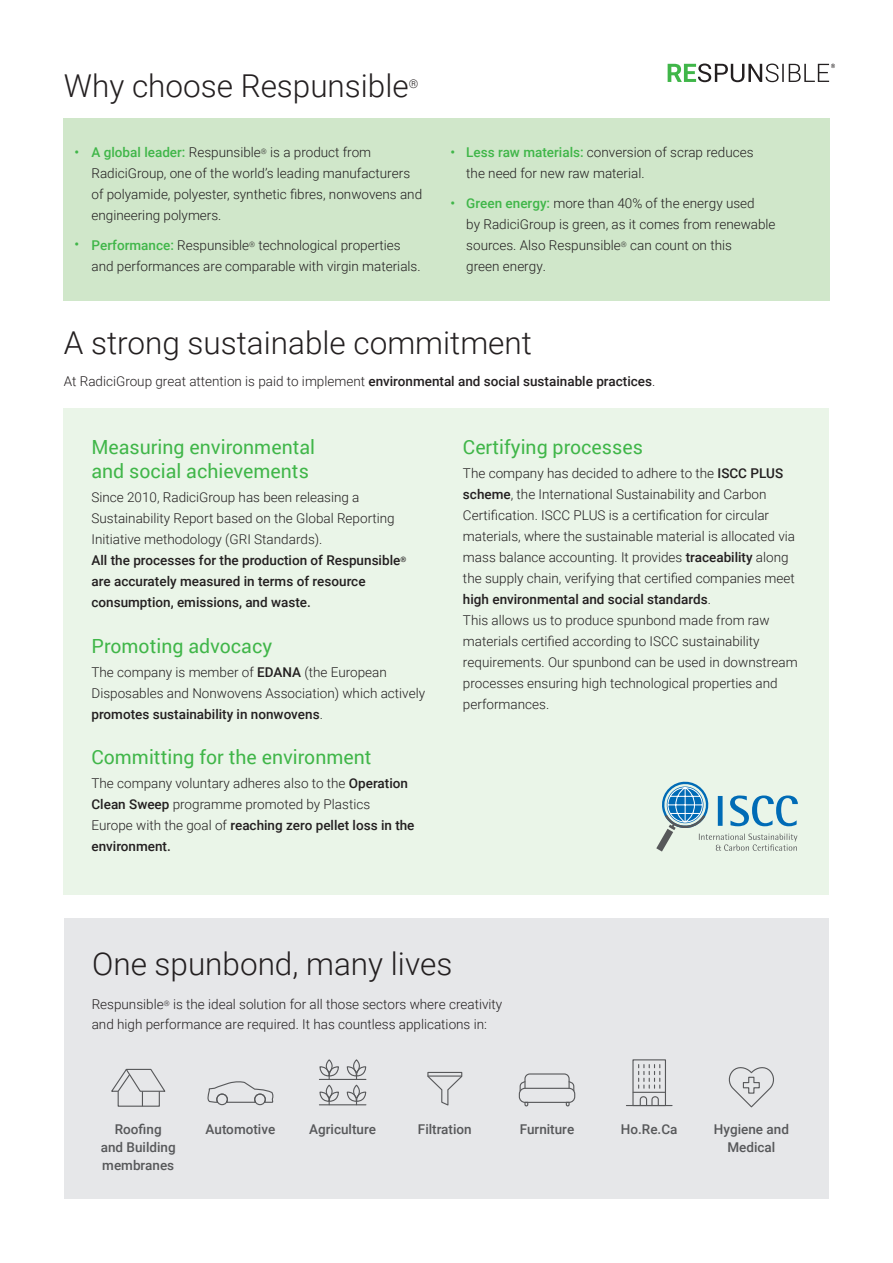
<style>
.page{position:relative;width:893px;height:1263px;background:#fff}
.page>*{position:absolute;margin:0;border:0;box-sizing:border-box;transform-origin:0 0}
.t1{font:300 31.5px "Roboto";color:#231f20}
.t2{font:19.5px "Roboto";color:#40b649}
.t3{font:300 13.5px/21px "Roboto";color:#231f20}
.t4{font:500 13.5px/21px "Roboto";color:#231f20}
.t5{font:500 13.5px/18px "Roboto";color:#57585a}
.t6{font:500 13.5px "Roboto";color:#40b649}
.t7{font:300 12px "Roboto";color:#231f20}
.s1{font-weight:500;color:#40b649}
.s2{font-weight:500}
</style>
<div class="page">
<div style="left:64px;top:408px;width:765px;height:486px;background:#eaf5e8"></div>
<div style="left:64px;top:918px;width:764px;height:281px;background:#e6e7e9"></div>
<svg style="left:207px;top:1081px;width:67px;height:25px"></svg>
<div style="left:216px;top:1093px;width:12px;height:12px;border:1px solid #57585a;border-radius:50%"></div>
<div style="left:254px;top:1093px;width:12px;height:12px;border:1px solid #57585a;border-radius:50%"></div>
<div style="left:632px;top:1059px;width:34px;height:47px;border:1px solid #57585a"></div>
<hr style="left:626px;top:1105px;width:46px;height:1px;background:#57585a">
<hr style="left:633px;top:1092px;width:32px;height:1px;background:#57585a">
<svg style="left:639px;top:1096px;width:20px;height:11px"></svg>
<svg style="left:638px;top:1064px;width:22px;height:24px"></svg>
<div style="left:519px;top:1088px;width:56px;height:15px;border:1px solid #57585a;border-radius:6px"></div>
<svg style="left:524px;top:1101px;width:5px;height:6px"></svg>
<svg style="left:565px;top:1101px;width:5px;height:6px"></svg>
<svg style="left:519px;top:1073px;width:56px;height:19px"></svg>
<div style="left:118px;top:1091px;width:42px;height:16px;border:1px solid #57585a"></div>
<svg style="left:111px;top:1068px;width:55px;height:38px"></svg>
<svg style="left:427px;top:1071px;width:36px;height:35px"></svg>
<hr style="left:428px;top:1075px;width:33px;height:1px;background:#57585a">
<hr style="left:319px;top:1079px;width:47px;height:1px;background:#57585a">
<hr style="left:319px;top:1104px;width:47px;height:1px;background:#57585a">
<svg style="left:319px;top:1059px;width:20px;height:46px"></svg>
<svg style="left:346px;top:1059px;width:21px;height:46px"></svg>
<div style="left:63px;top:119px;width:766px;height:182px;background:#d0e7ca"></div>
<svg style="left:728px;top:1067px;width:46px;height:41px"></svg>
<svg style="left:668px;top:64px;width:167px;height:18px"></svg>
<svg style="left:656px;top:781px;width:142px;height:70px"></svg>
<p class="t1" style="left:64px;top:64px;width:346px">Why choose Respunsible</p>
<p class="t7" style="left:409px;top:75px;width:11px">®</p>
<p class="t6" style="left:74px;top:143px;width:6px">•</p>
<p class="t6" style="left:74px;top:235px;width:6px">•</p>
<p class="t3" style="left:91px;top:141px;width:332px"><span class="s1">A global leader:</span> Respunsible<sup>®</sup> is a product from RadiciGroup, one of the world’s leading manufacturers of polyamide, polyester, synthetic fibres, nonwovens and engineering polymers.</p>
<p class="t3" style="left:91px;top:234px;width:331px"><span class="s1">Performance:</span> Respunsible<sup>®</sup> technological properties and performances are comparable with virgin materials.</p>
<p class="t6" style="left:450px;top:143px;width:6px">•</p>
<p class="t6" style="left:450px;top:193px;width:6px">•</p>
<p class="t3" style="left:466px;top:141px;width:289px"><span class="s1">Less raw materials:</span> conversion of scrap reduces the need for new raw material.</p>
<p class="t3" style="left:466px;top:192px;width:311px"><span class="s1">Green energy:</span> more than 40% of the energy used<br>by RadiciGroup is green, as it comes from renewable sources. Also Respunsible<sup>®</sup> can count on this<br>green energy.</p>
<p class="t1" style="left:64px;top:320px;width:470px">A strong sustainable commitment</p>
<p class="t3" style="left:64px;top:370px;width:593px">At RadiciGroup great attention is paid to implement <span class="s2">environmental and social sustainable practices</span>.</p>
<p class="t2" style="left:91px;top:434px;width:225px">Measuring environmental</p>
<p class="t2" style="left:91px;top:457px;width:219px">and social achievements</p>
<p class="t3" style="left:91px;top:486px;width:305px">Since 2010, RadiciGroup has been releasing a<br>Sustainability Report based on the Global Reporting<br>Initiative methodology (GRI Standards).</p>
<p class="t4" style="left:91px;top:549px;width:316px">All the processes for the production of Respunsible<sup>® </sup>are accurately measured in terms of resource consumption, emissions, and waste.</p>
<p class="t2" style="left:91px;top:633px;width:182px">Promoting advocacy</p>
<p class="t3" style="left:91px;top:662px;width:335px">The company is member of <span class="s2">EDANA</span> (the European<br>Disposables and Nonwovens Association) which actively <span class="s2">promotes sustainability in nonwovens</span>.</p>
<p class="t2" style="left:91px;top:743px;width:282px">Committing for the environment</p>
<p class="t3" style="left:91px;top:772px;width:325px">The company voluntary adheres also to the <span class="s2">Operation Clean Sweep</span> programme promoted by Plastics Europe with the goal of <span class="s2">reaching zero pellet loss in the environment.</span></p>
<p class="t2" style="left:463px;top:434px;width:181px">Certifying processes</p>
<p class="t3" style="left:463px;top:462px;width:322px">The company has decided to adhere to the <span class="s2">ISCC PLUS</span></p>
<p class="t3" style="left:463px;top:483px;width:336px"><span class="s2">scheme</span>, the International Sustainability and Carbon Certification. ISCC PLUS is a certification for circular materials, where the sustainable material is allocated via mass balance accounting. It provides <span class="s2">traceability</span> along the supply chain, verifying that certified companies meet <span class="s2">high environmental and social standards</span>.<br>This allows us to produce spunbond made from raw materials certified according to ISCC sustainability requirements. Our spunbond can be used in downstream processes ensuring high technological properties and performances.</p>
<p class="t1" style="left:92px;top:941px;width:362px">One spunbond, many lives</p>
<p class="t3" style="left:92px;top:993px;width:412px">Respunsible<sup>®</sup> is the ideal solution for all those sectors where creativity</p>
<p class="t3" style="left:92px;top:1013px;width:397px">and high performance are required. It has countless applications in:</p>
<p class="t5" style="left:115px;top:1119px;width:48px">Roofing</p>
<p class="t5" style="left:206px;top:1119px;width:71px">Automotive</p>
<p class="t5" style="left:520px;top:1119px;width:56px">Furniture</p>
<p class="t5" style="left:621px;top:1119px;width:58px">Ho.Re.Ca</p>
<p class="t5" style="left:101px;top:1137px;width:76px">and Building membranes</p>
<p class="t5" style="left:309px;top:1119px;width:68px">Agriculture</p>
<p class="t5" style="left:418px;top:1119px;width:55px">Filtration</p>
<p class="t5" style="left:714px;top:1119px;width:77px">Hygiene and</p>
<p class="t5" style="left:727px;top:1137px;width:49px">Medical</p>
</div>
